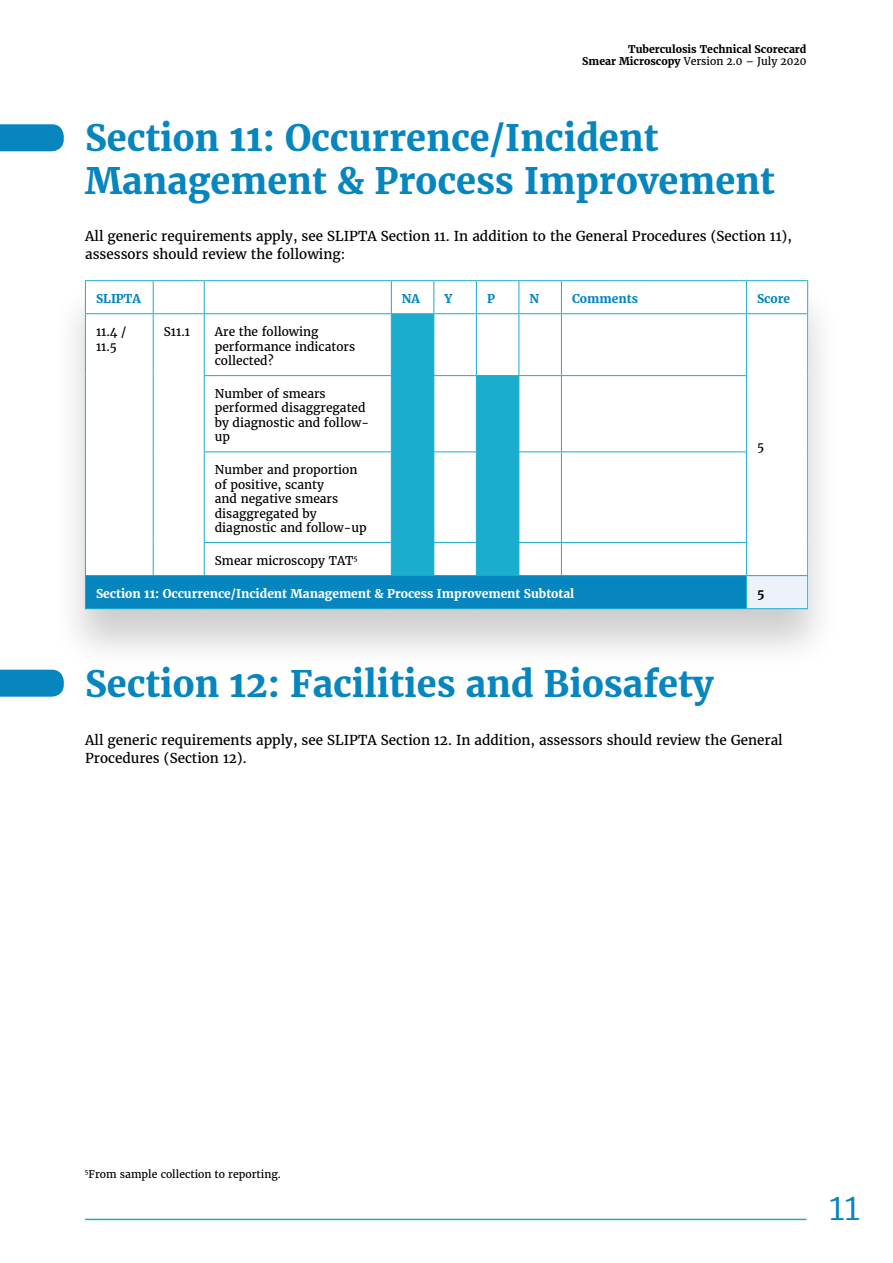
<style>
.page{position:relative;width:893px;height:1263px;background:#fff}
.page>*{position:absolute;margin:0;border:0;box-sizing:border-box;transform-origin:0 0}
.t1{font:700 36px/43.2px "Merriweather";color:#0685be}
.t2{font:300 36px "Merriweather";color:#0685be}
.t3{font:13.5px/18px "Merriweather";color:#000}
.t4{font:12px/14.4px "Merriweather";color:#000}
.t5{font:700 12px "Merriweather";color:#fff}
.t6{font:700 12px "Merriweather";color:#0685be}
.t7{font:700 12px "Merriweather";color:#000}
.t8{font:700 10.5px/12.6px "Merriweather";color:#000;text-align:right}
.t9{font:10.5px "Merriweather";color:#000}
.s1{font-weight:400}
</style>
<div class="page">
<hr style="left:85px;top:1219px;width:721px;height:1px;background:#1caccd">
<div style="left:52px;top:276px;width:790px;height:396px;background:#000;opacity:.2"></div>
<svg style="left:86px;top:281px;width:347px;height:294px"></svg>
<svg style="left:434px;top:281px;width:373px;height:294px"></svg>
<div style="left:392px;top:314px;width:41px;height:261px;background:#1caccd"></div>
<div style="left:477px;top:376px;width:41px;height:199px;background:#1caccd"></div>
<div style="left:85px;top:576px;width:661px;height:33px;background:#0685be"></div>
<div style="left:746px;top:576px;width:62px;height:33px;background:#edf2fa"></div>
<hr style="left:85px;top:280px;width:68px;height:1px;background:#1caccd">
<hr style="left:85px;top:281px;width:1px;height:32px;background:#1caccd">
<hr style="left:153px;top:280px;width:51px;height:1px;background:#1caccd">
<hr style="left:153px;top:281px;width:1px;height:32px;background:#1caccd">
<hr style="left:204px;top:280px;width:187px;height:1px;background:#1caccd">
<hr style="left:204px;top:281px;width:1px;height:32px;background:#1caccd">
<hr style="left:391px;top:280px;width:43px;height:1px;background:#1caccd">
<hr style="left:391px;top:281px;width:1px;height:32px;background:#1caccd">
<hr style="left:434px;top:280px;width:42px;height:1px;background:#1caccd">
<hr style="left:433px;top:281px;width:1px;height:32px;background:#1caccd">
<hr style="left:476px;top:280px;width:43px;height:1px;background:#1caccd">
<hr style="left:476px;top:281px;width:1px;height:32px;background:#1caccd">
<hr style="left:519px;top:280px;width:42px;height:1px;background:#1caccd">
<hr style="left:518px;top:281px;width:1px;height:32px;background:#1caccd">
<hr style="left:561px;top:280px;width:185px;height:1px;background:#1caccd">
<hr style="left:561px;top:281px;width:1px;height:32px;background:#1caccd">
<hr style="left:746px;top:280px;width:62px;height:1px;background:#1caccd">
<hr style="left:746px;top:281px;width:1px;height:32px;background:#1caccd">
<hr style="left:807px;top:281px;width:1px;height:32px;background:#1caccd">
<hr style="left:85px;top:313px;width:68px;height:1px;background:#1caccd">
<hr style="left:85px;top:314px;width:1px;height:62px;background:#1caccd">
<hr style="left:153px;top:313px;width:51px;height:1px;background:#1caccd">
<hr style="left:153px;top:314px;width:1px;height:62px;background:#1caccd">
<hr style="left:204px;top:313px;width:187px;height:1px;background:#1caccd">
<hr style="left:204px;top:314px;width:1px;height:61px;background:#1caccd">
<hr style="left:391px;top:313px;width:43px;height:1px;background:#1caccd">
<hr style="left:391px;top:314px;width:1px;height:61px;background:#1caccd">
<hr style="left:434px;top:313px;width:42px;height:1px;background:#1caccd">
<hr style="left:433px;top:314px;width:1px;height:61px;background:#1caccd">
<hr style="left:476px;top:313px;width:43px;height:1px;background:#1caccd">
<hr style="left:476px;top:314px;width:1px;height:61px;background:#1caccd">
<hr style="left:519px;top:313px;width:42px;height:1px;background:#1caccd">
<hr style="left:518px;top:314px;width:1px;height:61px;background:#1caccd">
<hr style="left:561px;top:313px;width:185px;height:1px;background:#1caccd">
<hr style="left:561px;top:314px;width:1px;height:61px;background:#1caccd">
<hr style="left:746px;top:313px;width:62px;height:1px;background:#1caccd">
<hr style="left:746px;top:314px;width:1px;height:61px;background:#1caccd">
<hr style="left:807px;top:314px;width:1px;height:62px;background:#1caccd">
<hr style="left:85px;top:376px;width:1px;height:76px;background:#1caccd">
<hr style="left:153px;top:376px;width:1px;height:76px;background:#1caccd">
<hr style="left:204px;top:375px;width:187px;height:1px;background:#1caccd">
<hr style="left:204px;top:376px;width:1px;height:75px;background:#1caccd">
<hr style="left:391px;top:375px;width:43px;height:1px;background:#1caccd">
<hr style="left:391px;top:376px;width:1px;height:75px;background:#1caccd">
<hr style="left:434px;top:375px;width:42px;height:1px;background:#1caccd">
<hr style="left:433px;top:376px;width:1px;height:75px;background:#1caccd">
<hr style="left:476px;top:375px;width:43px;height:1px;background:#1caccd">
<hr style="left:476px;top:376px;width:1px;height:75px;background:#1caccd">
<hr style="left:519px;top:375px;width:42px;height:1px;background:#1caccd">
<hr style="left:518px;top:376px;width:1px;height:75px;background:#1caccd">
<hr style="left:561px;top:375px;width:186px;height:1px;background:#1caccd">
<hr style="left:561px;top:376px;width:1px;height:75px;background:#1caccd">
<hr style="left:746px;top:376px;width:1px;height:75px;background:#1caccd">
<hr style="left:807px;top:376px;width:1px;height:76px;background:#1caccd">
<hr style="left:85px;top:452px;width:1px;height:90px;background:#1caccd">
<hr style="left:153px;top:452px;width:1px;height:90px;background:#1caccd">
<hr style="left:204px;top:451px;width:187px;height:1px;background:#1caccd">
<hr style="left:204px;top:452px;width:1px;height:90px;background:#1caccd">
<hr style="left:391px;top:451px;width:43px;height:1px;background:#1caccd">
<hr style="left:391px;top:452px;width:1px;height:90px;background:#1caccd">
<hr style="left:434px;top:451px;width:42px;height:1px;background:#1caccd">
<hr style="left:433px;top:452px;width:1px;height:90px;background:#1caccd">
<hr style="left:476px;top:451px;width:43px;height:1px;background:#1caccd">
<hr style="left:476px;top:452px;width:1px;height:90px;background:#1caccd">
<hr style="left:519px;top:451px;width:42px;height:1px;background:#1caccd">
<hr style="left:518px;top:452px;width:1px;height:90px;background:#1caccd">
<hr style="left:561px;top:451px;width:186px;height:1px;background:#1caccd">
<hr style="left:561px;top:452px;width:1px;height:90px;background:#1caccd">
<hr style="left:746px;top:452px;width:1px;height:90px;background:#1caccd">
<hr style="left:807px;top:452px;width:1px;height:90px;background:#1caccd">
<hr style="left:85px;top:542px;width:1px;height:33px;background:#1caccd">
<hr style="left:153px;top:542px;width:1px;height:33px;background:#1caccd">
<hr style="left:204px;top:542px;width:187px;height:1px;background:#1caccd">
<hr style="left:204px;top:543px;width:1px;height:32px;background:#1caccd">
<hr style="left:391px;top:542px;width:43px;height:1px;background:#1caccd">
<hr style="left:391px;top:543px;width:1px;height:32px;background:#1caccd">
<hr style="left:434px;top:542px;width:42px;height:1px;background:#1caccd">
<hr style="left:433px;top:543px;width:1px;height:32px;background:#1caccd">
<hr style="left:476px;top:542px;width:43px;height:1px;background:#1caccd">
<hr style="left:476px;top:543px;width:1px;height:32px;background:#1caccd">
<hr style="left:519px;top:542px;width:42px;height:1px;background:#1caccd">
<hr style="left:518px;top:543px;width:1px;height:32px;background:#1caccd">
<hr style="left:561px;top:542px;width:186px;height:1px;background:#1caccd">
<hr style="left:561px;top:543px;width:1px;height:32px;background:#1caccd">
<hr style="left:746px;top:543px;width:1px;height:32px;background:#1caccd">
<hr style="left:807px;top:542px;width:1px;height:33px;background:#1caccd">
<hr style="left:85px;top:575px;width:68px;height:1px;background:#1caccd">
<hr style="left:85px;top:576px;width:1px;height:32px;background:#1caccd">
<hr style="left:153px;top:575px;width:51px;height:1px;background:#1caccd">
<hr style="left:204px;top:575px;width:187px;height:1px;background:#1caccd">
<hr style="left:391px;top:575px;width:43px;height:1px;background:#1caccd">
<hr style="left:434px;top:575px;width:42px;height:1px;background:#1caccd">
<hr style="left:476px;top:575px;width:43px;height:1px;background:#1caccd">
<hr style="left:519px;top:575px;width:42px;height:1px;background:#1caccd">
<hr style="left:561px;top:575px;width:185px;height:1px;background:#1caccd">
<hr style="left:746px;top:575px;width:62px;height:1px;background:#1caccd">
<hr style="left:746px;top:576px;width:1px;height:32px;background:#1caccd">
<hr style="left:807px;top:576px;width:1px;height:32px;background:#1caccd">
<hr style="left:85px;top:608px;width:68px;height:1px;background:#1caccd">
<hr style="left:153px;top:608px;width:51px;height:1px;background:#1caccd">
<hr style="left:204px;top:608px;width:187px;height:1px;background:#1caccd">
<hr style="left:391px;top:608px;width:43px;height:1px;background:#1caccd">
<hr style="left:434px;top:608px;width:42px;height:1px;background:#1caccd">
<hr style="left:476px;top:608px;width:43px;height:1px;background:#1caccd">
<hr style="left:519px;top:608px;width:42px;height:1px;background:#1caccd">
<hr style="left:561px;top:608px;width:185px;height:1px;background:#1caccd">
<hr style="left:746px;top:608px;width:62px;height:1px;background:#1caccd">
<svg style="left:0;top:124px;width:64px;height:27px;background:#118ac0"></svg>
<svg style="left:0;top:670px;width:64px;height:27px;background:#118ac1"></svg>
<p class="t8" style="left:582px;top:43px;width:226px">Tuberculosis Technical Scorecard<br>Smear Microscopy <span class="s1">Version 2.0 – July 2020</span></p>
<h1 class="t1" style="left:85px;top:116px;width:691px">Section 11: Occurrence/Incident<br>Management &amp; Process Improvement</h1>
<p class="t3" style="left:85px;top:226px;width:708px">All generic requirements apply, see SLIPTA Section 11. In addition to the General Procedures (Section 11), assessors should review the following:</p>
<p class="t6" style="left:96px;top:291px;width:46px">SLIPTA</p>
<p class="t6" style="left:402px;top:291px;width:20px">NA</p>
<p class="t6" style="left:444px;top:291px;width:9px">Y</p>
<p class="t6" style="left:487px;top:291px;width:9px">P</p>
<p class="t6" style="left:529px;top:291px;width:11px">N</p>
<p class="t6" style="left:572px;top:291px;width:67px">Comments</p>
<p class="t6" style="left:757px;top:291px;width:35px">Score</p>
<p class="t4" style="left:96px;top:324px;width:32px">11.4 /<br>11.5</p>
<p class="t4" style="left:164px;top:324px;width:28px">S11.1</p>
<p class="t4" style="left:215px;top:324px;width:142px">Are the following performance indicators collected?</p>
<p class="t4" style="left:215px;top:386px;width:156px">Number of smears performed disaggregated by diagnostic and follow&shy;up</p>
<p class="t4" style="left:215px;top:463px;width:153px">Number and proportion of positive, scanty<br>and negative smears disaggregated by diagnostic and follow-up</p>
<p class="t4" style="left:215px;top:553px;width:144px">Smear microscopy TAT<sup>5</sup></p>
<p class="t5" style="left:96px;top:586px;width:480px">Section 11: Occurrence/Incident Management &amp; Process Improvement Subtotal</p>
<p class="t7" style="left:757px;top:586px;width:9px">5</p>
<p class="t4" style="left:757px;top:439px;width:9px">5</p>
<h1 class="t1" style="left:85px;top:661px;width:630px">Section 12: Facilities and Biosafety</h1>
<p class="t3" style="left:85px;top:730px;width:699px">All generic requirements apply, see SLIPTA Section 12. In addition, assessors should review the General<br>Procedures (Section 12).</p>
<p class="t9" style="left:85px;top:1167px;width:197px"><sup>5</sup>From sample collection to reporting.</p>
<h1 class="t2" style="left:829px;top:1183px;width:32px">11</h1>
</div>
